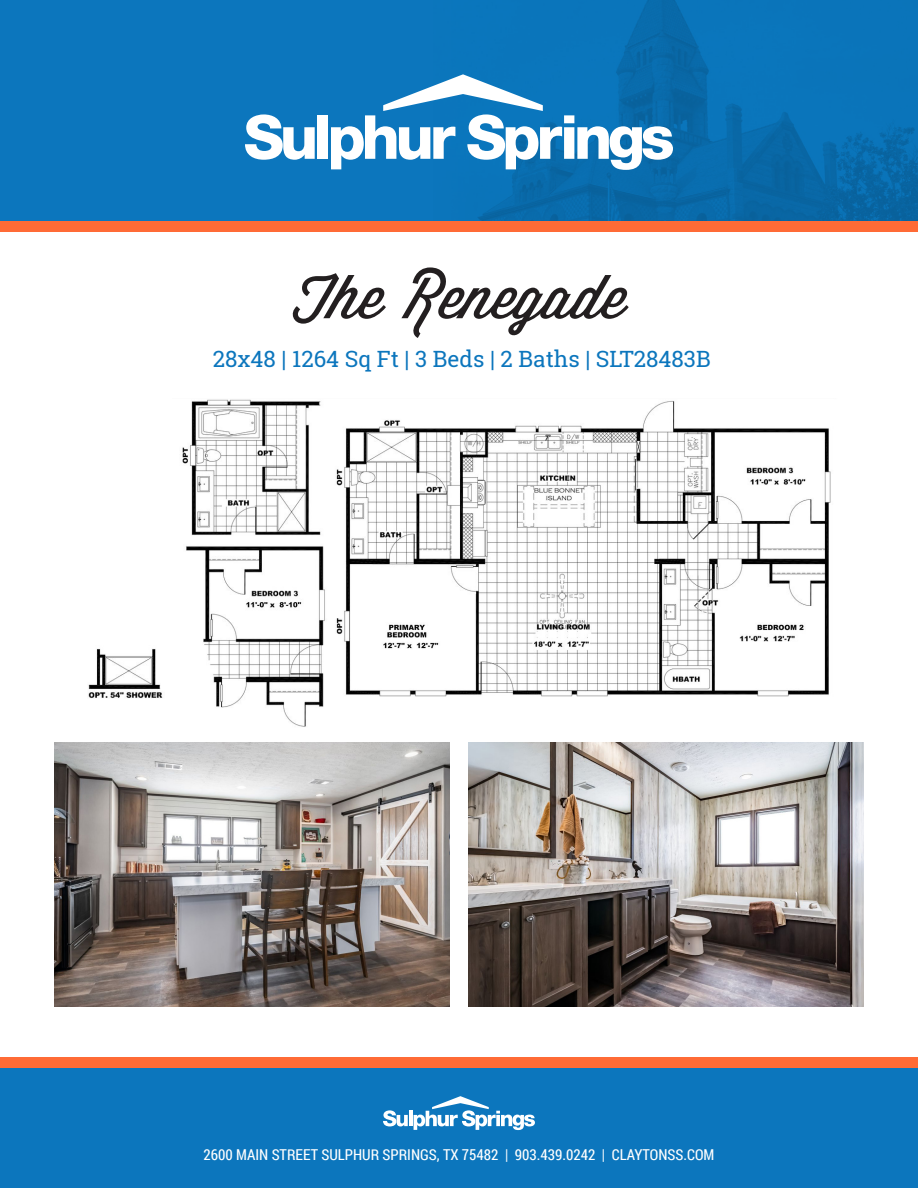
<style>
.page{position:relative;width:918px;height:1188px;background:#fff}
.page>*{position:absolute;margin:0;border:0;box-sizing:border-box;transform-origin:0 0}
.t1{font:60px "Wisdom Script";color:#231f20}
.t2{font:22.5px "Roboto Slab";color:#0c76bd}
.t3{font:15px "Roboto Condensed";color:#fff}
</style>
<div class="page">
<div style="left:0;top:0;width:918px;height:226px;background:#0c76bd"></div>
<img style="left:433px;top:0;width:485px;height:222px">
<div style="left:0;top:222px;width:918px;height:10px;background:#ff6b36"></div>
<svg style="left:245px;top:114px;width:70px;height:46px"></svg>
<div style="left:318px;top:115px;width:10px;height:44px;background:#fff"></div>
<svg style="left:331px;top:74px;width:342px;height:96px"></svg>
<div style="left:0;top:1068px;width:918px;height:120px;background:#0c76bd"></div>
<svg style="left:383px;top:1110px;width:25px;height:16px"></svg>
<hr style="left:409px;top:1111px;width:3px;height:15px;background:#fff">
<svg style="left:414px;top:1096px;width:121px;height:34px"></svg>
<div style="left:0;top:1058px;width:918px;height:10px;background:#ff6b36"></div>
<img style="left:54px;top:742px;width:396px;height:264px">
<img style="left:468px;top:742px;width:396px;height:264px">
<img style="left:182px;top:399px;width:649px;height:328px">
<img style="left:88px;top:649px;width:75px;height:50px">
<p class="t1" style="left:292px;top:251px;width:336px">The Renegade</p>
<p class="t2" style="left:213px;top:344px;width:500px">28x48 | 1264 Sq Ft | 3 Beds | 2 Baths | SLT28483B</p>
<p class="t3" style="left:204px;top:1144px;width:512px">2600 MAIN STREET SULPHUR SPRINGS, TX 75482 | 903.439.0242 | CLAYTONSS.COM</p>
</div>
